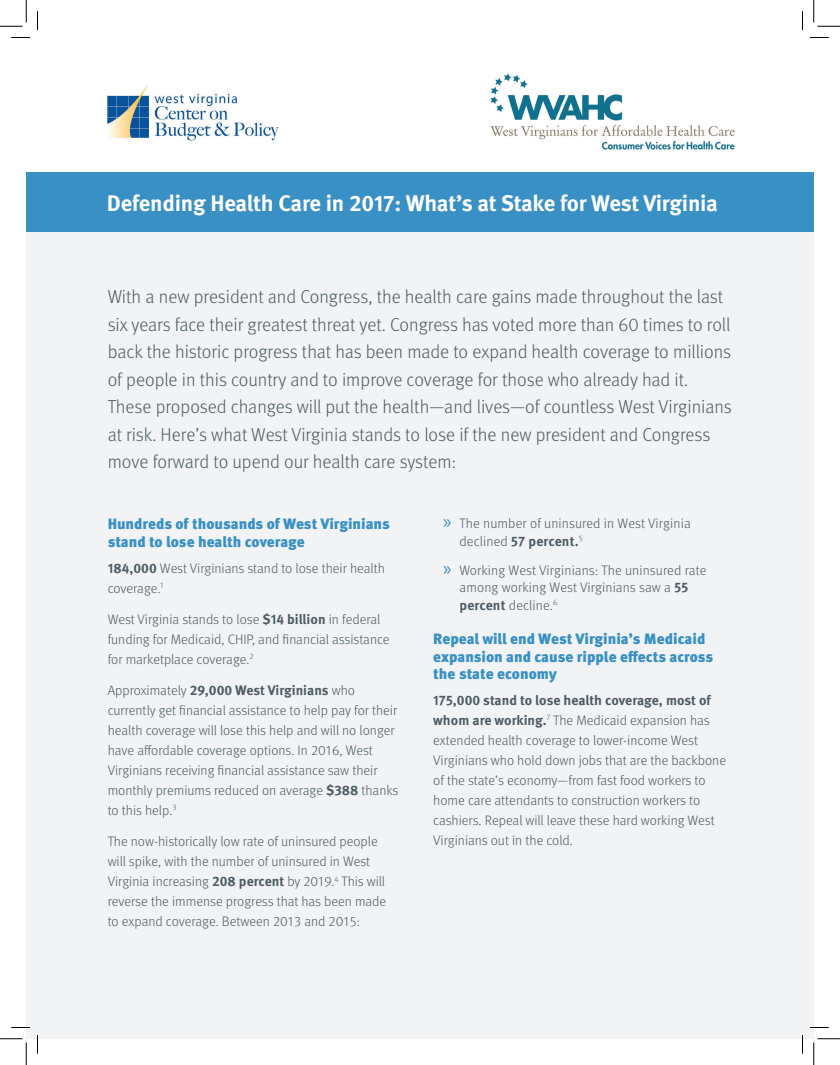
<style>
.page{position:relative;width:840px;height:1065px;background:#fff}
.page>*{position:absolute;margin:0;border:0;box-sizing:border-box;transform-origin:0 0}
.t1{font:700 22.5px "Meta OT";letter-spacing:-.01em;color:#fff}
.t2{font:300 18.75px/27.5px "Meta OT";color:#4b5c65}
.t3{font:900 15px/17.5px "Meta OT";color:#3990c5}
.t4{font:300 13.75px/20px "Meta OT";color:#4b5c65}
.s1{font-weight:700}
.s2{font-family:"Myriad Pro";font-weight:400;font-size:20px;color:#3990c5}
</style>
<div class="page">
<div style="left:26px;top:222px;width:788px;height:817px;background:#f2f3f4"></div>
<div style="left:26px;top:172px;width:788px;height:60px;background:#3990c5"></div>
<img style="left:490px;top:73px;width:245px;height:77px">
<img style="left:107px;top:85px;width:173px;height:56px">
<svg style="left:11px;top:37px;width:19px;height:1px"></svg>
<svg style="left:810px;top:37px;width:19px;height:1px"></svg>
<svg style="left:11px;top:1027px;width:19px;height:1px"></svg>
<svg style="left:810px;top:1027px;width:19px;height:1px"></svg>
<svg style="left:37px;top:11px;width:1px;height:19px"></svg>
<svg style="left:37px;top:1035px;width:1px;height:19px"></svg>
<svg style="left:802px;top:11px;width:1px;height:19px"></svg>
<svg style="left:802px;top:1035px;width:1px;height:19px"></svg>
<svg style="left:0;top:0;width:27px;height:27px"></svg>
<svg style="left:0;top:1039px;width:27px;height:26px"></svg>
<svg style="left:814px;top:0;width:26px;height:27px"></svg>
<svg style="left:814px;top:1039px;width:26px;height:26px"></svg>
<h1 class="t1" style="left:107px;top:189px;width:613px">Defending Health Care in 2017: What’s at Stake for West Virginia</h1>
<p class="t2" style="left:108px;top:283px;width:626px">With a new president and Congress, the health care gains made throughout the last six years face their greatest threat yet. Congress has voted more than 60 times to roll back the historic progress that has been made to expand health coverage to millions of people in this country and to improve coverage for those who already had it.<br>These proposed changes will put the health—and lives—of countless West Virginians at risk. Here’s what West Virginia stands to lose if the new president and Congress move forward to upend our health care system:</p>
<p class="t3" style="left:108px;top:516px;width:284px">Hundreds of thousands of West Virginians stand to lose health coverage</p>
<p class="t4" style="left:108px;top:558px;width:279px"><span class="s1">184,000</span> West Virginians stand to lose their health coverage.<sup>1</sup></p>
<p class="t4" style="left:108px;top:609px;width:283px">West Virginia stands to lose <span class="s1">$14 billion</span> in federal funding for Medicaid, CHIP, and financial assistance for marketplace coverage.<sup>2</sup></p>
<p class="t4" style="left:108px;top:681px;width:292px">Approximately <span class="s1">29,000 West Virginians</span> who currently get financial assistance to help pay for their health coverage will lose this help and will no longer have affordable coverage options. In 2016, West Virginians receiving financial assistance saw their monthly premiums reduced on average <span class="s1">$388</span> thanks to this help.<sup>3</sup></p>
<p class="t4" style="left:108px;top:832px;width:280px">The now-historically low rate of uninsured people will spike, with the number of uninsured in West Virginia increasing <span class="s1">208 percent</span> by 2019.<sup>4</sup> This will reverse the immense progress that has been made to expand coverage. Between 2013 and 2015:</p>
<p class="t4" style="left:460px;top:515px;width:233px;line-height:17.5px;text-indent:-16px"><span class="s2">»</span> The number of uninsured in West Virginia declined <span class="s1">57 percent.</span><sup>5</sup></p>
<p class="t4" style="left:460px;top:561px;width:249px;line-height:17.5px;text-indent:-16px"><span class="s2">»</span> Working West Virginians: The uninsured rate among working West Virginians saw a <span class="s1">55 percent</span> decline.<sup>6</sup></p>
<p class="t3" style="left:433px;top:631px;width:282px">Repeal will end West Virginia’s Medicaid expansion and cause ripple effects across the state economy</p>
<p class="t4" style="left:433px;top:690px;width:294px"><span class="s1">175,000 stand to lose health coverage, most of whom are working.</span><sup>7</sup> The Medicaid expansion has extended health coverage to lower-income West Virginians who hold down jobs that are the backbone of the state’s economy—from fast food workers to home care attendants to construction workers to cashiers. Repeal will leave these hard working West Virginians out in the cold.</p>
</div>
